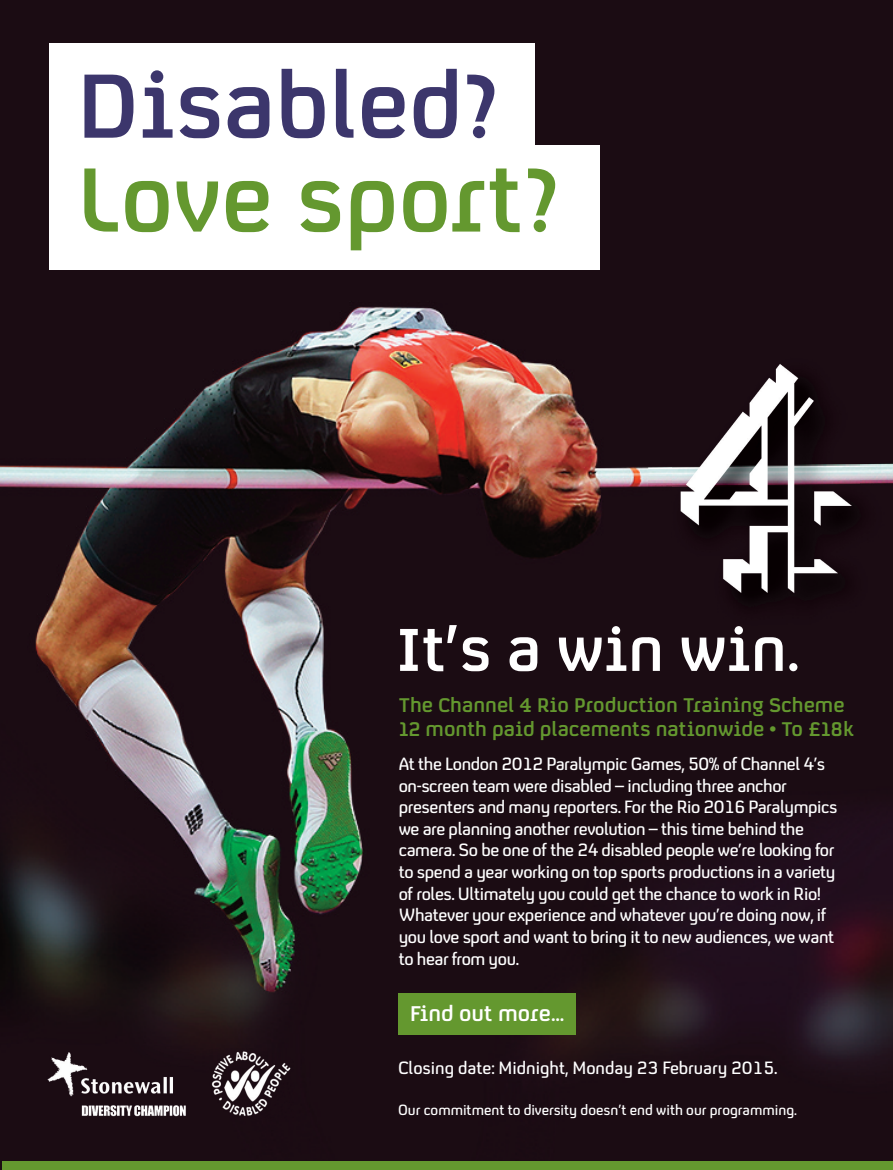
<style>
.page{position:relative;width:893px;height:1170px;background:#fff}
.page>*{position:absolute;margin:0;border:0;box-sizing:border-box;transform-origin:0 0}
.t1{font:89.4px "C4 Headline";color:#64982f}
.t2{font:89.4px "C4 Headline";color:#3c366c}
.t3{font:59.4px "C4 Headline";color:#fff}
.t4{font:21px "C4 Headline";color:#fff}
.t5{font:19.5px/23.4px "C4 Headline";color:#64982f}
.t6{font:500 18px/21.6px "C4 Text";letter-spacing:-.02em;color:#fff}
.t7{font:500 18px "C4 Text";color:#fff}
.t8{font:500 15px "C4 Text";color:#fff}
</style>
<div class="page">
<img style="left:0;top:0;width:893px;height:1169px">
<div style="left:49px;top:43px;width:485px;height:126px;background:#fff"></div>
<div style="left:49px;top:145px;width:550px;height:125px;background:#fff"></div>
<div style="left:2px;top:1160px;width:891px;height:9px;background:#64982f"></div>
<img style="left:41px;top:1046px;width:153px;height:79px">
<img style="left:210px;top:1048px;width:84px;height:71px">
<div style="left:648px;top:347px;width:245px;height:321px;background:#1b0c13"></div>
<img style="left:648px;top:625px;width:149px;height:43px">
<img style="left:672px;top:357px;width:188px;height:242px">
<div style="left:399px;top:992px;width:177px;height:42px;background:#64982f"></div>
<h1 class="t2" style="left:78px;top:75px;width:422px">Disabled?</h1>
<h1 class="t1" style="left:77px;top:168px;width:483px">Love sport?</h1>
<h2 class="t3" style="left:396px;top:629px;width:405px">It’s a win win.</h2>
<p class="t5" style="left:399px;top:695px;width:457px">The Channel 4 Rio Production Training Scheme<br>12 month paid placements nationwide • To £18k</p>
<p class="t6" style="left:399px;top:754px;width:440px">At the London 2012 Paralympic Games, 50% of Channel 4’s on-screen team were disabled – including three anchor presenters and many reporters. For the Rio 2016 Paralympics we are planning another revolution – this time behind the camera. So be one of the 24 disabled people we’re looking for to spend a year working on top sports productions in a variety of roles. Ultimately you could get the chance to work in Rio!<br>Whatever your experience and whatever you’re doing now, if you love sport and want to bring it to new audiences, we want to hear from you.</p>
<p class="t4" style="left:410px;top:1006px;width:155px">Find out more...</p>
<p class="t7" style="left:398px;top:1061px;width:381px">Closing date: Midnight, Monday 23 February 2015.</p>
<p class="t8" style="left:398px;top:1104px;width:400px">Our commitment to diversity doesn’t end with our programming.</p>
</div>
